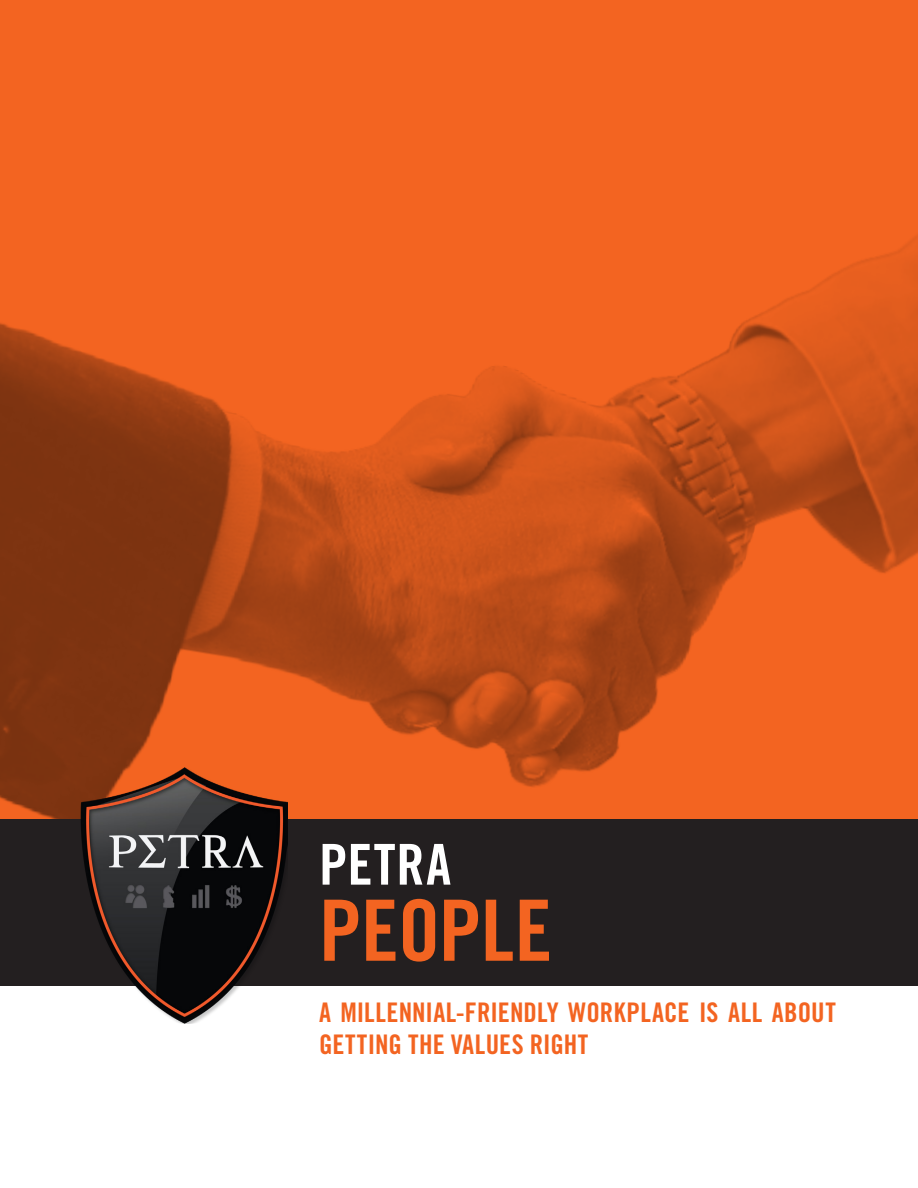
<style>
.page{position:relative;width:918px;height:1188px;background:#fff}
.page>*{position:absolute;margin:0;border:0;box-sizing:border-box;transform-origin:0 0}
.t1{font:84.6px "Trade Gothic LT Std Bd Cn 20";letter-spacing:-.005em;color:#f36421}
.t2{font:56.4px "Trade Gothic LT Std Bd Cn 20";letter-spacing:.015em;color:#fff}
.t3{font:27px/32.4px "Trade Gothic LT Std Bd Cn 20";letter-spacing:.01em;color:#f36421}
</style>
<div class="page">
<div style="left:0;top:0;width:918px;height:986px;background:#f36421"></div>
<img style="left:0;top:235px;width:918px;height:584px">
<div style="left:0;top:819px;width:918px;height:167px;background:#231f20"></div>
<img style="left:81px;top:768px;width:207px;height:256px">
<p class="t2" style="left:319px;top:830px;width:133px">PETRA</p>
<p class="t1" style="left:319px;top:879px;width:235px">PEOPLE</p>
<p class="t3" style="left:319px;top:996px;width:518px">A MILLENNIAL-FRIENDLY WORKPLACE IS ALL ABOUT<br>GETTING THE VALUES RIGHT</p>
</div>
